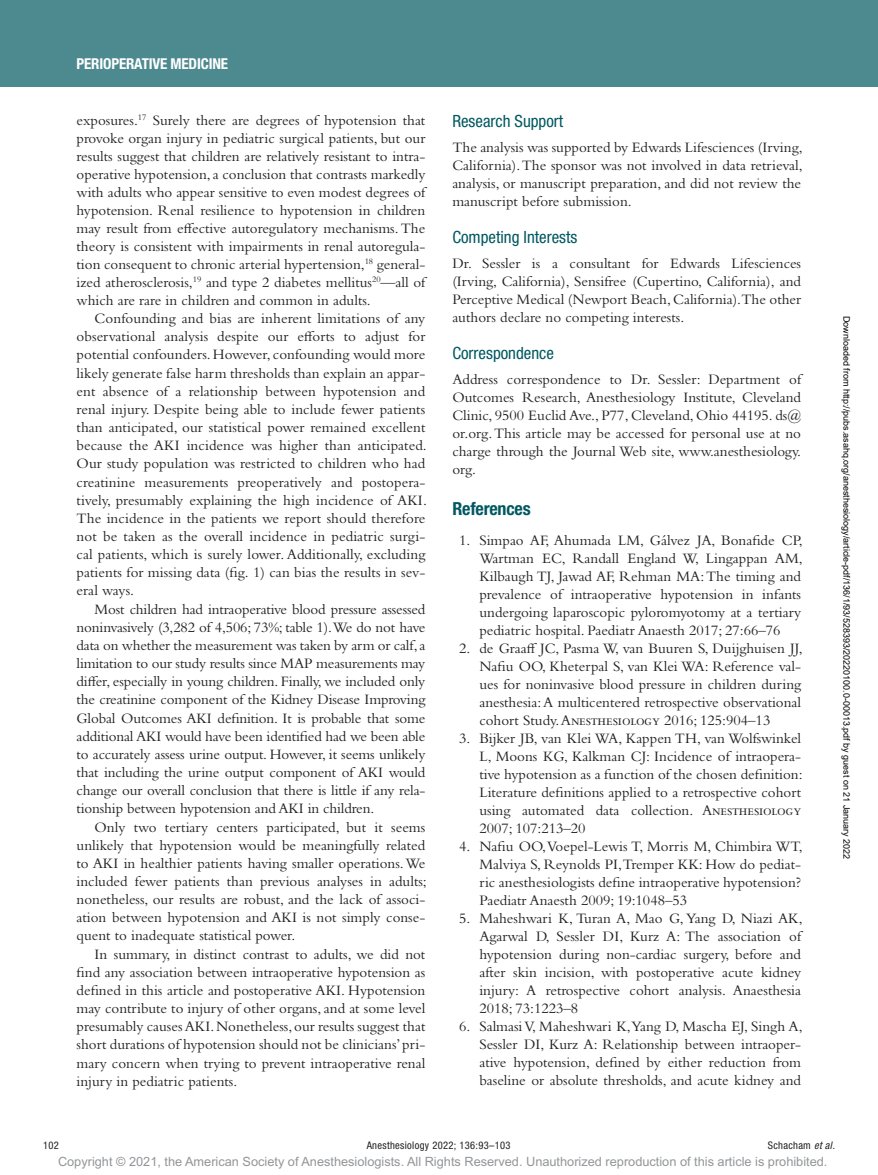
<style>
.page{position:relative;width:878px;height:1175px;background:#fff}
.page>*{position:absolute;margin:0;border:0;box-sizing:border-box;transform-origin:0 0}
.t1{font:700 condensed 18px "Helvetica Neue LT Std";color:#005861}
.t2{font:condensed 16.8px "Helvetica Neue LT Std";color:#005861}
.t3{font:15px/18px "Bembo Std";color:#231f20;text-align:justify}
.t4{font:700 condensed 15px "Helvetica Neue LT Std";letter-spacing:-.01em;color:#fff}
.t5{font:12.75px "Arial MT Std";color:#939598}
.t6{font:condensed 10.5px "Helvetica Neue LT Std";letter-spacing:.03em;color:#231f20}
.t7{font:9px "Arial";color:#000}
.s1{font-style:italic}
</style>
<div class="page">
<div style="left:0;top:0;width:878px;height:86px;background:#4d8a90"></div>
<p class="t4" style="left:77px;top:54px;width:153px">PERIOPERATIVE MEDICINE</p>
<p class="t3" style="left:77px;top:111px;width:350px">exposures.<sup>17</sup> Surely there are degrees of hypotension that provoke organ injury in pediatric surgical patients, but our results suggest that children are relatively resistant to intra&shy;operative hypotension, a conclusion that contrasts markedly with adults who appear sensitive to even modest degrees of hypotension. Renal resilience to hypotension in children may result from effective autoregulatory mechanisms. The theory is consistent with impairments in renal autoregula&shy;tion consequent to chronic arterial hypertension,<sup>18</sup> general&shy;ized atherosclerosis,<sup>19</sup> and type 2 diabetes mellitus<sup>20</sup>—all of which are rare in children and common in adults.</p>
<p class="t3" style="left:77px;top:309px;width:352px;text-indent:18px">Confounding and bias are inherent limitations of any observational analysis despite our efforts to adjust for potential confounders. However, confounding would more likely generate false harm thresholds than explain an appar&shy;ent absence of a relationship between hypotension and renal injury. Despite being able to include fewer patients than anticipated, our statistical power remained excellent because the AKI incidence was higher than anticipated.<br>Our study population was restricted to children who had creatinine measurements preoperatively and postopera&shy;tively, presumably explaining the high incidence of AKI.<br>The incidence in the patients we report should therefore not be taken as the overall incidence in pediatric surgi&shy;cal patients, which is surely lower. Additionally, excluding patients for missing data (fig. 1) can bias the results in sev&shy;eral ways.</p>
<p class="t3" style="left:77px;top:599px;width:350px;text-indent:18px">Most children had intraoperative blood pressure assessed noninvasively (3,282 of 4,506; 73%; table 1).We do not have data on whether the measurement was taken by arm or calf, a limitation to our study results since MAP measurements may differ, especially in young children. Finally, we included only the creatinine component of the Kidney Disease Improving Global Outcomes AKI definition. It is probable that some additional AKI would have been identified had we been able to accurately assess urine output. However, it seems unlikely that including the urine output component of AKI would change our overall conclusion that there is little if any rela&shy;tionship between hypotension and AKI in children.</p>
<p class="t3" style="left:77px;top:817px;width:352px;text-indent:18px">Only two tertiary centers participated, but it seems unlikely that hypotension would be meaningfully related to AKI in healthier patients having smaller operations. We included fewer patients than previous analyses in adults; nonetheless, our results are robust, and the lack of associ&shy;ation between hypotension and AKI is not simply conse&shy;quent to inadequate statistical power.</p>
<p class="t3" style="left:77px;top:944px;width:350px;text-indent:18px">In summary, in distinct contrast to adults, we did not find any association between intraoperative hypotension as defined in this article and postoperative AKI. Hypotension may contribute to injury of other organs, and at some level presumably causes AKI. Nonetheless, our results suggest that short durations of hypotension should not be clinicians’ pri&shy;mary concern when trying to prevent intraoperative renal injury in pediatric patients.</p>
<p class="t2" style="left:452px;top:111px;width:112px">Research Support</p>
<p class="t3" style="left:452px;top:138px;width:352px">The analysis was supported by Edwards Lifesciences (Irving, California). The sponsor was not involved in data retrieval, analysis, or manuscript preparation, and did not review the manuscript before submission.</p>
<p class="t2" style="left:452px;top:227px;width:126px">Competing Interests</p>
<p class="t3" style="left:452px;top:254px;width:350px">Dr. Sessler is a consultant for Edwards Lifesciences (Irving, California), Sensifree (Cupertino, California), and Perceptive Medical (Newport Beach, California).The other authors declare no competing interests.</p>
<p class="t2" style="left:452px;top:344px;width:103px">Correspondence</p>
<p class="t3" style="left:452px;top:370px;width:350px">Address correspondence to Dr. Sessler: Department of Outcomes Research, Anesthesiology Institute, Cleveland Clinic, 9500 Euclid Ave., P77, Cleveland, Ohio 44195. ds@ or.org. This article may be accessed for personal use at no charge through the Journal Web site, www.anesthesiology. org.</p>
<p class="t1" style="left:452px;top:497px;width:80px">References</p>
<p class="t3" style="left:479px;top:530px;width:325px;text-indent:-20px">1. Simpao AF, Ahumada LM, Gálvez JA, Bonafide CP, Wartman EC, Randall England W, Lingappan AM, Kilbaugh TJ, Jawad AF, Rehman MA: The timing and prevalence of intraoperative hypotension in infants undergoing laparoscopic pyloromyotomy at a tertiary pediatric hospital. Paediatr Anaesth 2017; 27:66–76</p>
<p class="t3" style="left:479px;top:638px;width:325px;text-indent:-20px">2. de Graaff JC, Pasma W, van Buuren S, Duijghuisen JJ, Nafiu OO, Kheterpal S, van Klei WA: Reference val&shy;ues for noninvasive blood pressure in children during anesthesia: A multicentered retrospective observational cohort Study. Anesthesiology 2016; 125:904–13</p>
<p class="t3" style="left:479px;top:728px;width:325px;text-indent:-20px">3. Bijker JB, van Klei WA, Kappen TH, van Wolfswinkel L, Moons KG, Kalkman CJ: Incidence of intraopera&shy;tive hypotension as a function of the chosen definition:<br>Literature definitions applied to a retrospective cohort using automated data collection. Anesthesiology 2007; 107:213–20</p>
<p class="t3" style="left:479px;top:836px;width:325px;text-indent:-20px">4. Nafiu OO, Voepel-Lewis T, Morris M, Chimbira WT, Malviya S, Reynolds PI,Tremper KK: How do pediat&shy;ric anesthesiologists define intraoperative hypotension?<br>Paediatr Anaesth 2009; 19:1048–53</p>
<p class="t3" style="left:479px;top:908px;width:325px;text-indent:-20px">5. Maheshwari K, Turan A, Mao G, Yang D, Niazi AK, Agarwal D, Sessler DI, Kurz A: The association of hypotension during non-cardiac surgery, before and after skin incision, with postoperative acute kidney injury: A retrospective cohort analysis. Anaesthesia 2018; 73:1223–8</p>
<p class="t3" style="left:479px;top:1016px;width:325px;text-indent:-20px">6. Salmasi V, Maheshwari K,Yang D, Mascha EJ, Singh A, Sessler DI, Kurz A: Relationship between intraoper&shy;ative hypotension, defined by either reduction from baseline or absolute thresholds, and acute kidney and</p>
<p class="t7" style="left:850px;top:315px;width:545px;rotate:90deg">Downloaded from http://pubs.asahq.org/anesthesiology/article-pdf/136/1/93/528393/20220100.0-00013.pdf by guest on 21 January 2022</p>
<p class="t6" style="left:43px;top:1139px;width:17px">102</p>
<p class="t6" style="left:367px;top:1139px;width:145px">Anesthesiology 2022; 136:93–103</p>
<p class="t6" style="left:767px;top:1139px;width:68px">Schacham <span class="s1">et al.</span></p>
<p class="t5" style="left:58px;top:1154px;width:771px">Copyright © 2021, the American Society of Anesthesiologists. All Rights Reserved. Unauthorized reproduction of this article is prohibited.</p>
</div>
